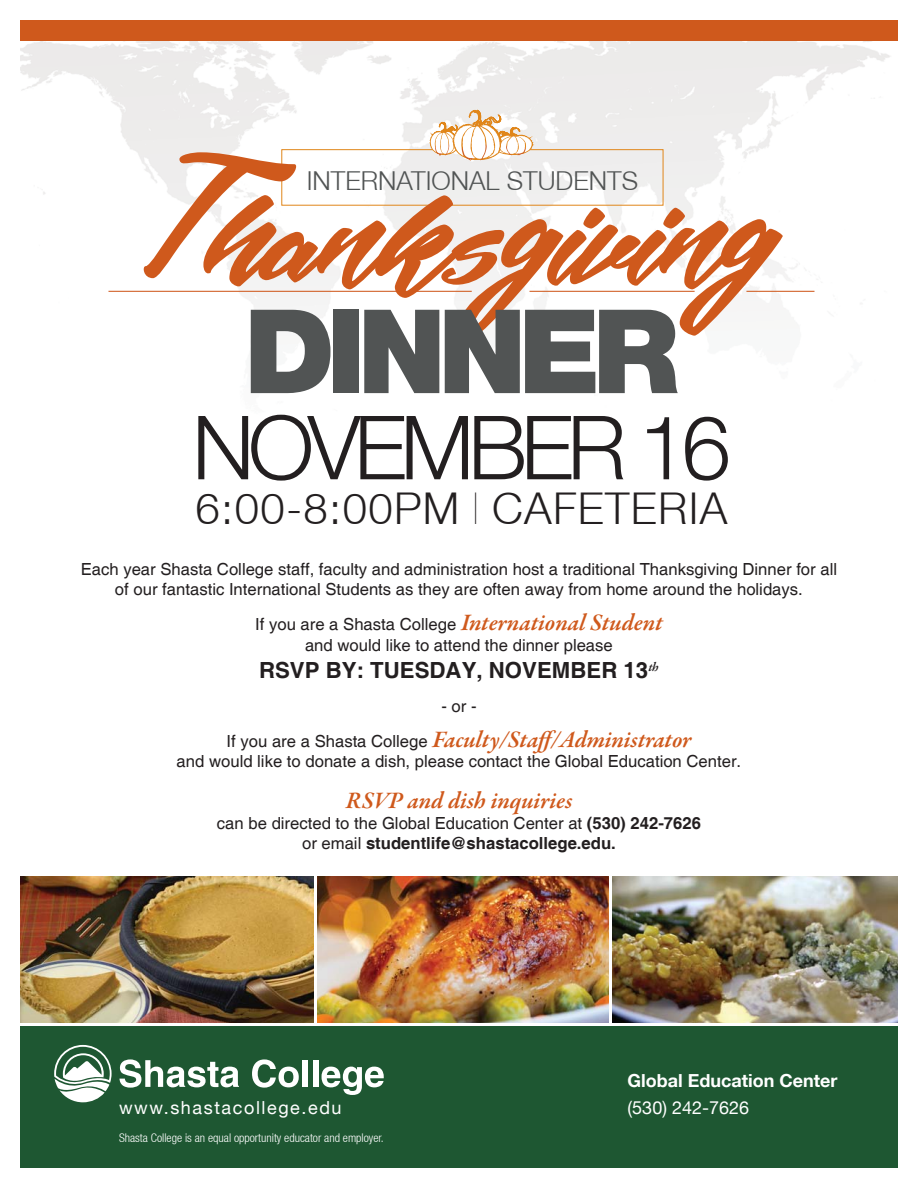
<style>
.page{position:relative;width:918px;height:1188px;background:#fff}
.page>*{position:absolute;margin:0;border:0;box-sizing:border-box;transform-origin:0 0}
.t1{font:119.55px "Mekar Scriptfree";color:#cf591c;scale:1.2 1}
.t2{font:900 116.7px "Helvetica Neue LT";letter-spacing:-.07em;color:#515454}
.t3{font:300 88.65px "Helvetica Neue LT";letter-spacing:-.07em;color:#231f20}
.t4{font:300 43.8px "Helvetica Neue LT";letter-spacing:.03em;color:#231f20}
.t5{font:300 26.1px "Helvetica Neue LT";color:#515454}
.t6{font:italic 600 24px "Garamond Premr Pro";color:#cf591c}
.t7{font:700 22.2px "Helvetica";color:#231f20}
.t8{font:18px "Helvetica Neue LT";letter-spacing:.09em;color:#fff}
.t9{font:700 18px "Helvetica Neue LT";color:#fff}
.t10{font:18px "Helvetica Neue LT";color:#fff}
.t11{font:16.65px/20.4px "Helvetica";color:#231f20;text-align:center}
.t12{font:300 condensed 12px "Helvetica Neue LT";color:#fff}
.s1{font-weight:900;font-stretch:condensed}
.s2{font-family:"Garamond Premr Pro";font-weight:600;font-style:italic;font-size:24px;color:#cf591c}
.s3{font-family:"Helvetica";font-weight:400;font-style:normal;font-size:16.65px;color:#231f20}
.s4{font-weight:700}
</style>
<div class="page">
<img style="left:20px;top:877px;width:294px;height:146px">
<img style="left:612px;top:877px;width:286px;height:146px">
<img style="left:318px;top:877px;width:291px;height:146px">
<div style="left:20px;top:1026px;width:878px;height:142px;background:#1e5732"></div>
<svg style="left:54px;top:1045px;width:58px;height:57px"></svg>
<svg style="left:119px;top:1059px;width:120px;height:29px"></svg>
<svg style="left:252px;top:1059px;width:47px;height:29px"></svg>
<div style="left:303px;top:1060px;width:5px;height:27px;background:#fff"></div>
<div style="left:313px;top:1060px;width:5px;height:27px;background:#fff"></div>
<svg style="left:322px;top:1067px;width:62px;height:28px"></svg>
<img style="left:20px;top:40px;width:878px;height:286px">
<div style="left:281px;top:149px;width:382px;height:57px;border:1px solid #e0861a"></div>
<hr style="left:108px;top:291px;width:364px;height:1px;background:#cf591c">
<hr style="left:530px;top:291px;width:165px;height:1px;background:#cf591c">
<hr style="left:746px;top:291px;width:69px;height:1px;background:#cf591c">
<svg style="left:430px;top:109px;width:103px;height:52px"></svg>
<div style="left:20px;top:20px;width:878px;height:20px;background:#cf591c"></div>
<h1 class="t1" style="left:144px;top:176px;width:529px"><sup>T</sup>hanksgiving</h1>
<h3 class="t5" style="left:307px;top:164px;width:333px">INTERNATIONAL STUDENTS</h3>
<h2 class="t2" style="left:244px;top:303px;width:436px">DINNER</h2>
<h3 class="t3" style="left:192px;top:394px;width:540px">NOVEMBER 16</h3>
<h3 class="t4" style="left:196px;top:482px;width:533px">6:00-8:00PM <span class="s1">I</span> CAFETERIA</h3>
<p class="t11" style="left:81px;top:559px;width:758px">Each year Shasta College staff, faculty and administration host a traditional Thanksgiving Dinner for all of our fantastic International Students as they are often away from home around the holidays.</p>
<p class="t11" style="left:255px;top:614px;width:409px">If you are a Shasta College <span class="s2">International Student </span>and would like to attend the dinner please</p>
<h3 class="t7" style="left:259px;top:658px;width:401px">RSVP BY: TUESDAY, NOVEMBER 13<sup>th</sup></h3>
<p class="t11" style="left:441px;top:696px;width:37px">- or -</p>
<h3 class="t6" style="left:227px;top:725px;width:466px"><span class="s3">If you are a Shasta College</span> Faculty/Staff/Administrator</h3>
<p class="t11" style="left:177px;top:751px;width:566px">and would like to donate a dish, please contact the Global Education Center.</p>
<h3 class="t6" style="left:346px;top:786px;width:228px">RSVP and dish inquiries</h3>
<p class="t11" style="left:217px;top:813px;width:486px">can be directed to the Global Education Center at <span class="s4">(530) 242-7626 </span>or email <span class="s4">studentlife@shastacollege.edu.</span></p>
<p class="t8" style="left:119px;top:1100px;width:224px">www.shastacollege.edu</p>
<p class="t12" style="left:119px;top:1131px;width:266px">Shasta College is an equal opportunity educator and employer.</p>
<p class="t9" style="left:628px;top:1070px;width:211px">Global Education Center</p>
<p class="t10" style="left:628px;top:1101px;width:123px">(530) 242-7626</p>
</div>
